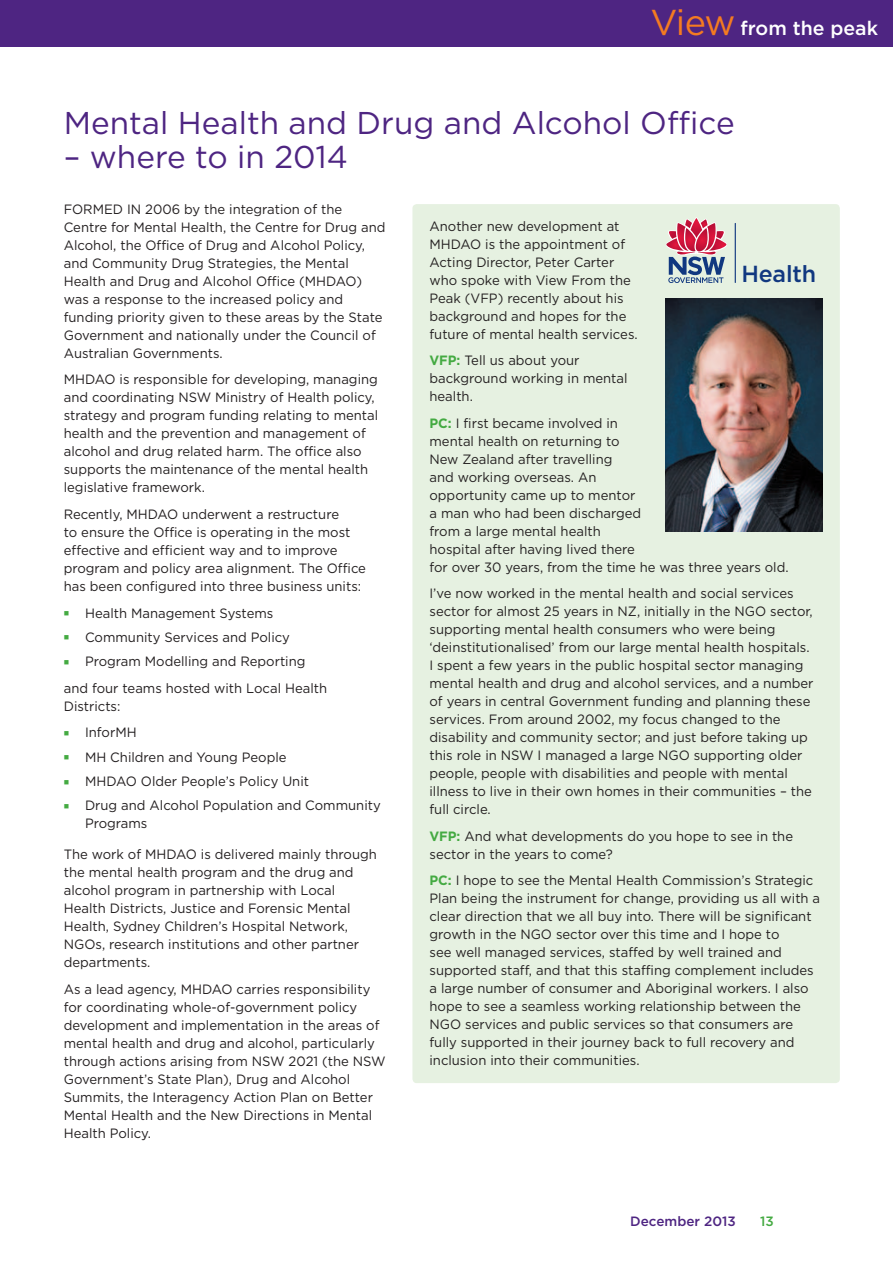
<style>
.page{position:relative;width:893px;height:1263px;background:#fff}
.page>*{position:absolute;margin:0;border:0;box-sizing:border-box;transform-origin:0 0}
.Heading_1{font:31.5px "Gotham";color:#4e2582}
.Heading_3{font:500 23.25px "Gotham";letter-spacing:-.01em;color:#113880}
.t1{font:500 19.5px "Gotham";color:#fff}
.Body_copy{font:13.5px/18px "Gotham";color:#231f20}
.t2{font:500 13.5px "Gotham";color:#4e2582}
.t3{font:500 13.5px "Gotham";color:#44aa42}
.s1{font-weight:400;font-size:36px;color:#f47b21}
.s2{font-weight:700;color:#44aa42}
</style>
<div class="page">
<div style="left:0;top:0;width:893px;height:47px;background:#4e2582"></div>
<div style="left:412px;top:204px;width:428px;height:879px;background:#e6f1e1;border-radius:4px"></div>
<img style="left:665px;top:299px;width:158px;height:233px">
<hr style="left:735px;top:223px;width:1px;height:60px;background:#113880">
<svg style="left:666px;top:217px;width:61px;height:66px"></svg>
<h3 class="t1" style="left:650px;top:17px;width:229px"><span class="s1">View</span> from the peak</h3>
<p class="Heading_1" style="left:64px;top:105px;width:672px">Mental Health and Drug and Alcohol Office</p>
<p class="Heading_1" style="left:64px;top:140px;width:286px">– where to in 2014</p>
<p class="Body_copy" style="left:64px;top:200px;width:323px">FORMED IN 2006 by the integration of the Centre for Mental Health, the Centre for Drug and Alcohol, the Office of Drug and Alcohol Policy, and Community Drug Strategies, the Mental Health and Drug and Alcohol Office (MHDAO) was a response to the increased policy and funding priority given to these areas by the State Government and nationally under the Council of Australian Governments.</p>
<p class="Body_copy" style="left:64px;top:370px;width:316px">MHDAO is responsible for developing, managing and coordinating NSW Ministry of Health policy, strategy and program funding relating to mental health and the prevention and management of alcohol and drug related harm. The office also supports the maintenance of the mental health legislative framework.</p>
<p class="Body_copy" style="left:64px;top:505px;width:304px">Recently, MHDAO underwent a restructure<br>to ensure the Office is operating in the most effective and efficient way and to improve program and policy area alignment. The Office has been configured into three business units:</p>
<p class="Body_copy" style="left:85px;top:603px;width:190px">Health Management Systems</p>
<p class="Body_copy" style="left:85px;top:628px;width:206px">Community Services and Policy</p>
<p class="Body_copy" style="left:85px;top:652px;width:222px">Program Modelling and Reporting</p>
<p class="Body_copy" style="left:64px;top:679px;width:265px">and four teams hosted with Local Health<br>Districts:</p>
<p class="Body_copy" style="left:85px;top:723px;width:53px">InforMH</p>
<p class="Body_copy" style="left:85px;top:748px;width:203px">MH Children and Young People</p>
<p class="Body_copy" style="left:85px;top:772px;width:226px">MHDAO Older People’s Policy Unit</p>
<p class="Body_copy" style="left:85px;top:796px;width:297px">Drug and Alcohol Population and Community<br>Programs</p>
<p class="Body_copy" style="left:64px;top:845px;width:315px">The work of MHDAO is delivered mainly through the mental health program and the drug and alcohol program in partnership with Local Health Districts, Justice and Forensic Mental Health, Sydney Children’s Hospital Network, NGOs, research institutions and other partner departments.</p>
<p class="Body_copy" style="left:64px;top:980px;width:323px">As a lead agency, MHDAO carries responsibility for coordinating whole-of-government policy development and implementation in the areas of mental health and drug and alcohol, particularly through actions arising from NSW 2021 (the NSW Government’s State Plan), Drug and Alcohol Summits, the Interagency Action Plan on Better Mental Health and the New Directions in Mental Health Policy.</p>
<p class="Body_copy" style="left:429px;top:217px;width:210px">Another new development at<br>MHDAO is the appointment of<br>Acting Director, Peter Carter who spoke with View From the<br>Peak (VFP) recently about his background and hopes for the future of mental health services.</p>
<p class="Body_copy" style="left:429px;top:351px;width:200px"><span class="s2">VFP:</span> Tell us about your background working in mental health.</p>
<p class="Body_copy" style="left:429px;top:414px;width:361px"><span class="s2">PC:</span> I first became involved in<br>mental health on returning to<br>New Zealand after travelling<br>and working overseas. An<br>opportunity came up to mentor<br>a man who had been discharged<br>from a large mental health<br>hospital after having lived there<br>for over 30 years, from the time he was three years old.</p>
<p class="Body_copy" style="left:429px;top:584px;width:386px">I’ve now worked in the mental health and social services sector for almost 25 years in NZ, initially in the NGO sector, supporting mental health consumers who were being ‘deinstitutionalised’ from our large mental health hospitals.<br>I spent a few years in the public hospital sector managing mental health and drug and alcohol services, and a number of years in central Government funding and planning these services. From around 2002, my focus changed to the disability and community sector; and just before taking up this role in NSW I managed a large NGO supporting older people, people with disabilities and people with mental illness to live in their own homes in their communities – the full circle.</p>
<p class="Body_copy" style="left:429px;top:827px;width:365px"><span class="s2">VFP:</span> And what developments do you hope to see in the sector in the years to come?</p>
<p class="Body_copy" style="left:429px;top:871px;width:392px"><span class="s2">PC:</span> I hope to see the Mental Health Commission’s Strategic Plan being the instrument for change, providing us all with a clear direction that we all buy into. There will be significant growth in the NGO sector over this time and I hope to<br>see well managed services, staffed by well trained and supported staff, and that this staffing complement includes a large number of consumer and Aboriginal workers. I also hope to see a seamless working relationship between the NGO services and public services so that consumers are fully supported in their journey back to full recovery and inclusion into their communities.</p>
<p class="Heading_3" style="left:741px;top:261px;width:76px">Health</p>
<p class="t2" style="left:630px;top:1213px;width:107px">December 2013</p>
<p class="t3" style="left:760px;top:1213px;width:15px">13</p>
</div>
